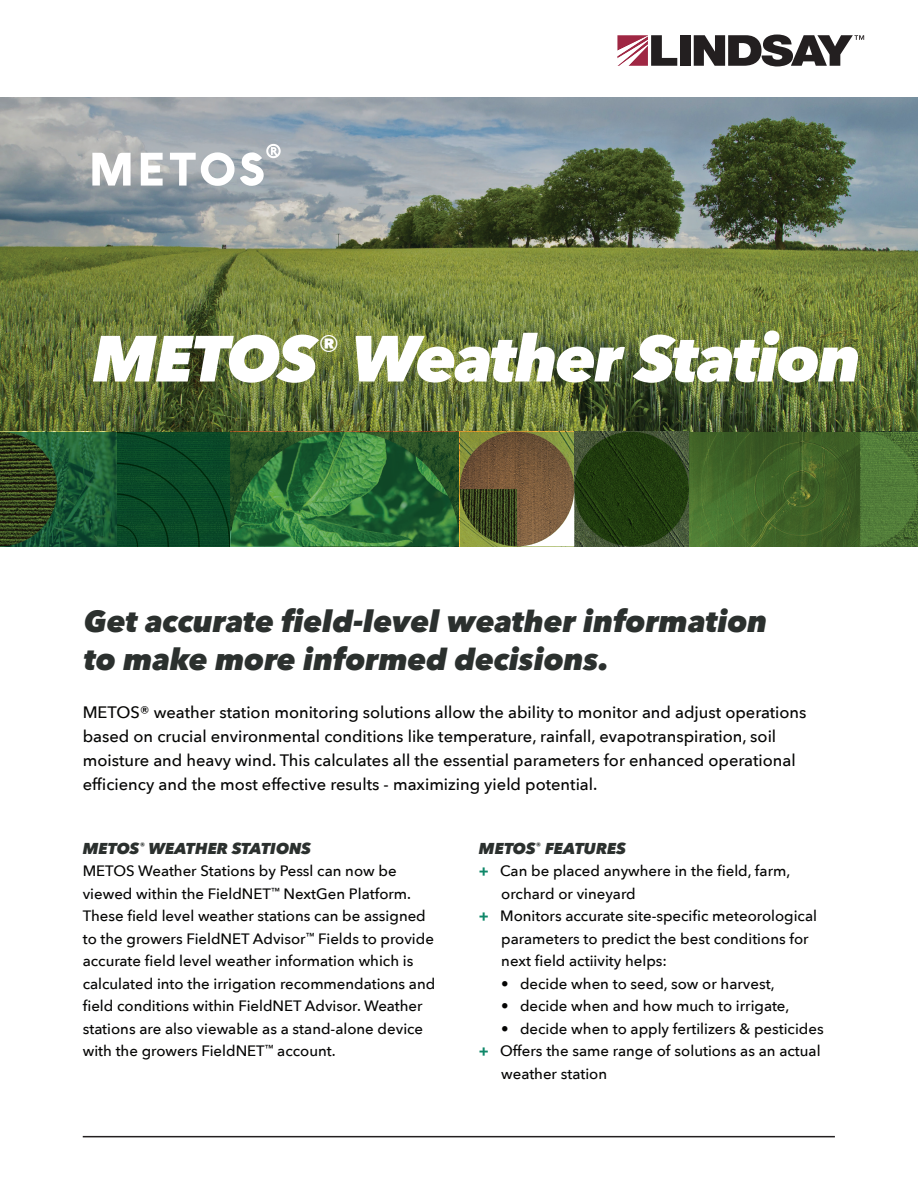
<style>
.page{position:relative;width:918px;height:1188px;background:#fff}
.page>*{position:absolute;margin:0;border:0;box-sizing:border-box;transform-origin:0 0}
.t1{font:italic 800 64.5px "Avenir Next";letter-spacing:-.025em;color:#fff}
.t2{font:italic 800 30px/37.5px "Avenir Next";color:#2b302e}
.t3{font:500 16.5px/24px "Avenir Next";color:#050504}
.t4{font:italic 800 15.75px "Avenir Next";color:#2b302e}
.t5{font:500 15px/22.5px "Avenir Next";color:#050504}
.s1{font-weight:700;color:#0e8769}
</style>
<div class="page">
<img style="left:0;top:98px;width:918px;height:334px">
<hr style="left:83px;top:1136px;width:752px;height:1px;background:#231f20">
<svg style="left:617px;top:35px;width:60px;height:31px"></svg>
<div style="left:680px;top:35px;width:11px;height:31px;background:#231f20"></div>
<svg style="left:694px;top:35px;width:170px;height:31px"></svg>
<svg style="left:92px;top:153px;width:39px;height:33px"></svg>
<svg style="left:141px;top:153px;width:22px;height:33px"></svg>
<svg style="left:170px;top:144px;width:111px;height:42px"></svg>
<svg style="left:116px;top:432px;width:344px;height:114px;background:#226231"></svg>
<svg style="left:574px;top:432px;width:115px;height:114px;background:#203b0e"></svg>
<img style="left:460px;top:432px;width:114px;height:114px">
<svg style="left:689px;top:432px;width:229px;height:114px;background:#456a2c"></svg>
<svg style="left:517px;top:489px;width:57px;height:57px"></svg>
<svg style="left:57px;top:432px;width:59px;height:114px;background:#1c5e37"></svg>
<img style="left:0;top:432px;width:57px;height:114px">
<h1 class="t1" style="left:92px;top:319px;width:770px">METOS<sup>®</sup> Weather Station</h1>
<h2 class="t2" style="left:84px;top:603px;width:685px">Get accurate field-level weather information to make more informed decisions.</h2>
<p class="t3" style="left:83px;top:700px;width:725px">METOS® weather station monitoring solutions allow the ability to monitor and adjust operations based on crucial environmental conditions like temperature, rainfall, evapotranspiration, soil moisture and heavy wind. This calculates all the essential parameters for enhanced operational efficiency and the most effective results - maximizing yield potential.</p>
<p class="t4" style="left:83px;top:839px;width:230px">METOS<sup>®</sup> WEATHER STATIONS</p>
<p class="t5" style="left:83px;top:859px;width:354px">METOS Weather Stations by Pessl can now be viewed within the FieldNET<sup>™</sup> NextGen Platform.<br>These field level weather stations can be assigned to the growers FieldNET Advisor<sup>™</sup> Fields to provide accurate field level weather information which is calculated into the irrigation recommendations and field conditions within FieldNET Advisor. Weather stations are also viewable as a stand-alone device with the growers FieldNET<sup>™</sup> account.</p>
<p class="t4" style="left:479px;top:839px;width:148px">METOS<sup>®</sup> FEATURES</p>
<p class="t5" style="left:479px;top:859px;width:313px"><span class="s1">+</span> Can be placed anywhere in the field, farm,</p>
<p class="t5" style="left:501px;top:882px;width:136px">orchard or vineyard</p>
<p class="t5" style="left:479px;top:904px;width:340px"><span class="s1">+</span> Monitors accurate site-specific meteorological</p>
<p class="t5" style="left:501px;top:927px;width:309px">parameters to predict the best conditions for</p>
<p class="t5" style="left:501px;top:949px;width:167px">next field actiivity helps:</p>
<p class="t5" style="left:501px;top:972px;width:275px">• decide when to seed, sow or harvest,</p>
<p class="t5" style="left:501px;top:994px;width:290px">• decide when and how much to irrigate,</p>
<p class="t5" style="left:501px;top:1017px;width:324px">• decide when to apply fertilizers &amp; pesticides</p>
<p class="t5" style="left:479px;top:1039px;width:343px"><span class="s1">+</span> Offers the same range of solutions as an actual</p>
<p class="t5" style="left:501px;top:1062px;width:107px">weather station</p>
</div>
